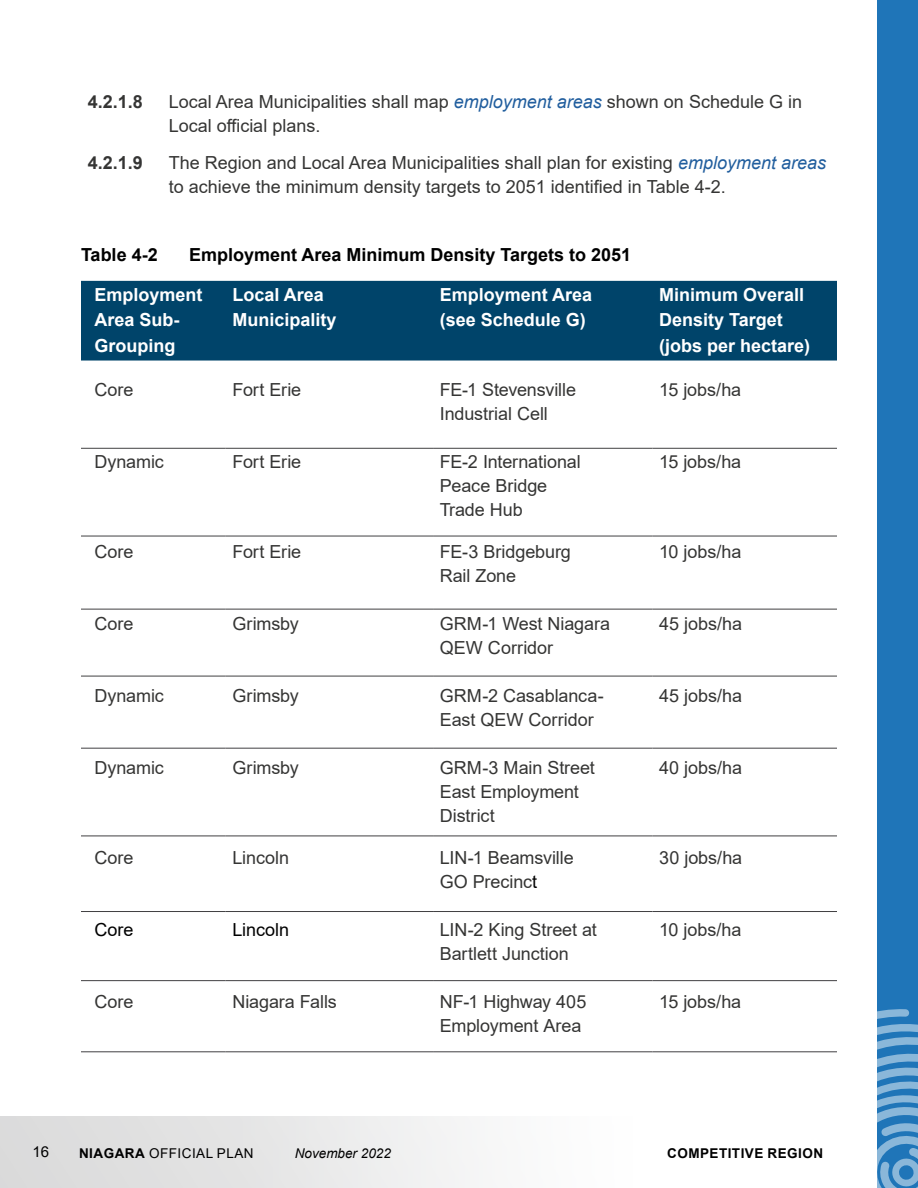
<style>
.page{position:relative;width:918px;height:1188px;background:#fff}
.page>*{position:absolute;margin:0;border:0;box-sizing:border-box;transform-origin:0 0}
.body{font:18px/24px "Arial";letter-spacing:-.005em;color:#353534}
.Body_indent_0_0_0{font:18px/24px "Arial";color:#353534}
.table_heading{font:700 18px/25.5px "Arial";color:#fff}
.table_title{font:700 18px "Arial";color:#000}
.Body_indent_0_0_0-2{font:700 18px "Arial";color:#353534}
.body-2{font:18px "Arial";letter-spacing:-.005em;color:#000}
.t1{font:15px "Arial";color:#000}
.t2{font:13.5px "Arial";letter-spacing:.035em;color:#000}
.t3{font:700 13.5px "Arial";letter-spacing:.035em;color:#000}
.t4{font:italic 13.5px "Arial";color:#000}
.s1{font-style:italic;color:#215e9e}
.s2{color:#000}
.s3{font-weight:700}
</style>
<div class="page">
<div style="left:0;top:1117px;width:878px;height:71px;background:linear-gradient(to right,#dadadb,#fff)"></div>
<div style="left:878px;top:0;width:40px;height:1188px;background:#1f75b8"></div>
<svg style="left:876px;top:1008px;width:42px;height:180px"></svg>
<div style="left:81px;top:281px;width:756px;height:80px;background:#00446a"></div>
<hr style="left:433px;top:536px;width:219px;height:1px;background:#414042">
<hr style="left:652px;top:536px;width:185px;height:1px;background:#414042">
<hr style="left:433px;top:609px;width:219px;height:1px;background:#414042">
<hr style="left:652px;top:609px;width:185px;height:1px;background:#414042">
<hr style="left:433px;top:676px;width:219px;height:1px;background:#414042">
<hr style="left:652px;top:676px;width:185px;height:1px;background:#414042">
<hr style="left:433px;top:748px;width:219px;height:1px;background:#414042">
<hr style="left:652px;top:748px;width:185px;height:1px;background:#414042">
<hr style="left:433px;top:836px;width:219px;height:1px;background:#414042">
<hr style="left:652px;top:836px;width:185px;height:1px;background:#414042">
<hr style="left:433px;top:911px;width:219px;height:1px;background:#414042">
<hr style="left:652px;top:911px;width:185px;height:1px;background:#414042">
<hr style="left:433px;top:980px;width:219px;height:1px;background:#414042">
<hr style="left:652px;top:980px;width:185px;height:1px;background:#414042">
<hr style="left:433px;top:1052px;width:219px;height:1px;background:#414042">
<hr style="left:652px;top:1052px;width:185px;height:1px;background:#414042">
<hr style="left:81px;top:448px;width:145px;height:1px;background:#414042">
<hr style="left:226px;top:448px;width:207px;height:1px;background:#414042">
<hr style="left:433px;top:448px;width:219px;height:1px;background:#414042">
<hr style="left:652px;top:448px;width:185px;height:1px;background:#414042">
<hr style="left:81px;top:536px;width:145px;height:1px;background:#414042">
<hr style="left:81px;top:609px;width:145px;height:1px;background:#414042">
<hr style="left:81px;top:676px;width:145px;height:1px;background:#414042">
<hr style="left:81px;top:748px;width:145px;height:1px;background:#414042">
<hr style="left:81px;top:836px;width:145px;height:1px;background:#414042">
<hr style="left:81px;top:911px;width:145px;height:1px;background:#414042">
<hr style="left:81px;top:980px;width:145px;height:1px;background:#414042">
<hr style="left:81px;top:1052px;width:145px;height:1px;background:#414042">
<hr style="left:226px;top:536px;width:207px;height:1px;background:#414042">
<hr style="left:226px;top:609px;width:207px;height:1px;background:#414042">
<hr style="left:226px;top:676px;width:207px;height:1px;background:#414042">
<hr style="left:226px;top:748px;width:207px;height:1px;background:#414042">
<hr style="left:226px;top:836px;width:207px;height:1px;background:#414042">
<hr style="left:226px;top:911px;width:207px;height:1px;background:#414042">
<hr style="left:226px;top:980px;width:207px;height:1px;background:#414042">
<hr style="left:226px;top:1052px;width:207px;height:1px;background:#414042">
<p class="Body_indent_0_0_0-2" style="left:88px;top:89px;width:57px">4.2.1.8</p>
<p class="Body_indent_0_0_0" style="left:169px;top:89px;width:635px">Local Area Municipalities shall map <span class="s1">employment areas</span> shown on Schedule G in<br>Local official plans.</p>
<p class="Body_indent_0_0_0-2" style="left:88px;top:150px;width:57px">4.2.1.9</p>
<p class="Body_indent_0_0_0" style="left:169px;top:151px;width:659px">The Region and Local Area Municipalities shall plan for existing <span class="s1">employment areas </span>to achieve the minimum density targets to 2051 identified in Table 4-2.</p>
<p class="table_title" style="left:81px;top:242px;width:78px">Table 4-2</p>
<p class="table_title" style="left:189px;top:242px;width:444px">Employment Area Minimum Density Targets to 2051</p>
<p class="table_heading" style="left:94px;top:282px;width:110px">Employment<br>Area Sub-<br>Grouping</p>
<p class="table_heading" style="left:232px;top:282px;width:106px">Local Area<br>Municipality</p>
<p class="table_heading" style="left:440px;top:282px;width:154px">Employment Area (see Schedule G)</p>
<p class="table_heading" style="left:659px;top:282px;width:153px">Minimum Overall<br>Density Target (jobs per hectare)</p>
<p class="body" style="left:94px;top:378px;width:40px">Core</p>
<p class="body" style="left:232px;top:378px;width:70px">Fort Erie</p>
<p class="body" style="left:440px;top:378px;width:138px">FE-1 Stevensville<br>Industrial Cell</p>
<p class="body" style="left:659px;top:378px;width:84px">15 jobs/ha</p>
<p class="body" style="left:94px;top:450px;width:71px">Dynamic</p>
<p class="body" style="left:232px;top:450px;width:70px">Fort Erie</p>
<p class="body" style="left:440px;top:450px;width:142px">FE-2 International<br>Peace Bridge<br>Trade Hub</p>
<p class="body" style="left:659px;top:450px;width:84px">15 jobs/ha</p>
<p class="body" style="left:94px;top:540px;width:40px">Core</p>
<p class="body" style="left:232px;top:540px;width:70px">Fort Erie</p>
<p class="body" style="left:440px;top:540px;width:133px">FE-3 Bridgeburg<br>Rail Zone</p>
<p class="body" style="left:659px;top:540px;width:84px">10 jobs/ha</p>
<p class="body" style="left:94px;top:612px;width:40px">Core</p>
<p class="body" style="left:232px;top:612px;width:68px">Grimsby</p>
<p class="body" style="left:440px;top:612px;width:172px">GRM-1 West Niagara<br>QEW Corridor</p>
<p class="body" style="left:659px;top:612px;width:84px">45 jobs/ha</p>
<p class="body" style="left:94px;top:684px;width:71px">Dynamic</p>
<p class="body" style="left:232px;top:684px;width:68px">Grimsby</p>
<p class="body" style="left:440px;top:684px;width:165px">GRM-2 Casablanca-<br>East QEW Corridor</p>
<p class="body" style="left:659px;top:684px;width:84px">45 jobs/ha</p>
<p class="body" style="left:94px;top:756px;width:71px">Dynamic</p>
<p class="body" style="left:232px;top:756px;width:68px">Grimsby</p>
<p class="body" style="left:440px;top:756px;width:157px">GRM-3 Main Street<br>East Employment<br>District</p>
<p class="body" style="left:659px;top:756px;width:84px">40 jobs/ha</p>
<p class="body" style="left:94px;top:846px;width:40px">Core</p>
<p class="body" style="left:232px;top:846px;width:58px">Lincoln</p>
<p class="body" style="left:440px;top:846px;width:135px">LIN-1 Beamsville<br>GO Precinc<span class="s2">t</span></p>
<p class="body" style="left:659px;top:846px;width:85px">30 jobs/ha</p>
<p class="body-2" style="left:94px;top:917px;width:40px">Core</p>
<p class="body-2" style="left:232px;top:917px;width:58px">Lincoln</p>
<p class="body" style="left:440px;top:918px;width:158px">LIN-2 King Street at<br>Bartlett Junction</p>
<p class="body" style="left:659px;top:918px;width:84px">10 jobs/ha</p>
<p class="body" style="left:94px;top:990px;width:40px">Core</p>
<p class="body" style="left:232px;top:990px;width:106px">Niagara Falls</p>
<p class="body" style="left:440px;top:990px;width:148px">NF-1 Highway 405<br>Employment Area</p>
<p class="body" style="left:659px;top:990px;width:84px">15 jobs/ha</p>
<p class="t1" style="left:32px;top:1142px;width:18px">16</p>
<p class="t2" style="left:79px;top:1144px;width:176px"><span class="s3">NIAGARA</span> OFFICIAL PLAN</p>
<p class="t4" style="left:295px;top:1144px;width:98px">November 2022</p>
<p class="t3" style="left:667px;top:1144px;width:158px">COMPETITIVE REGION</p>
</div>
